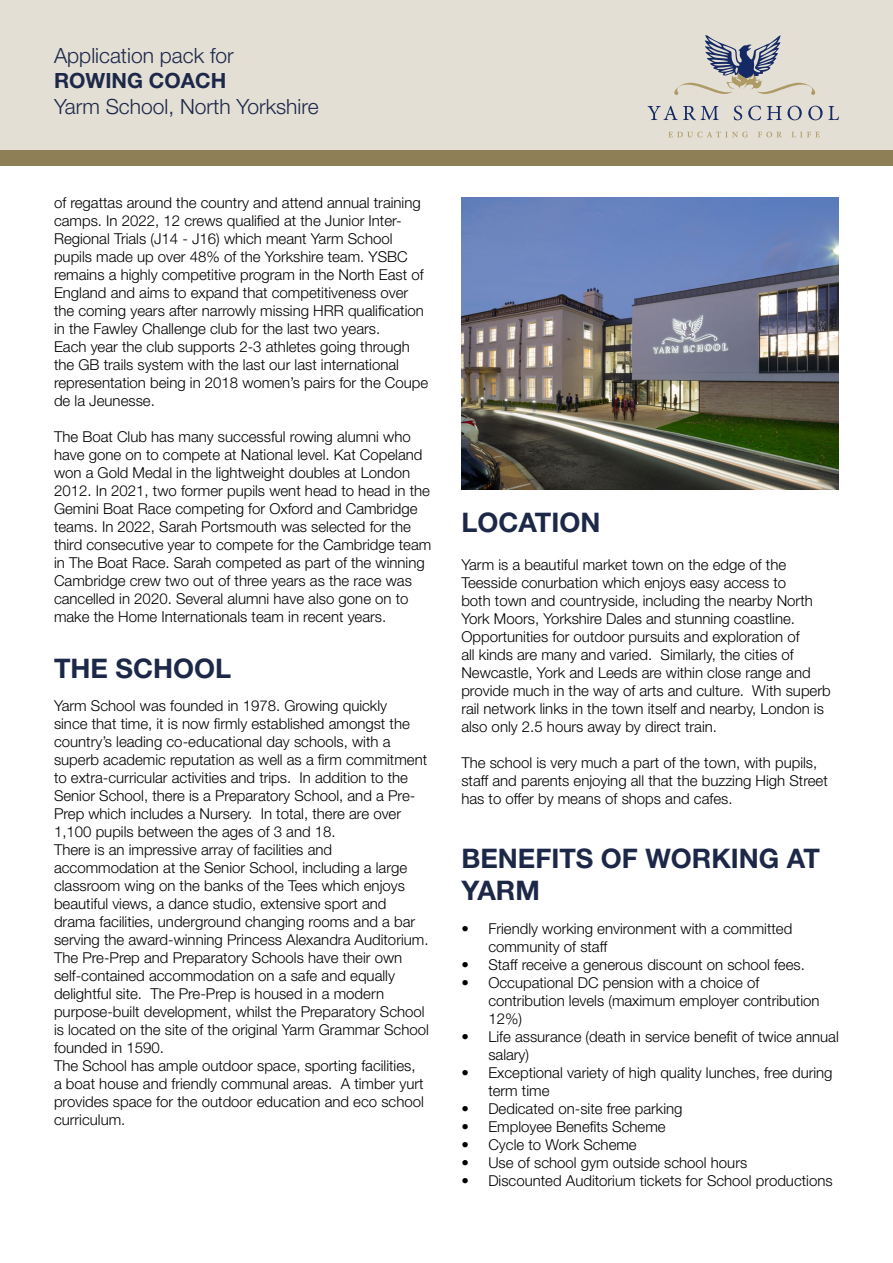
<style>
.page{position:relative;width:893px;height:1263px;background:#fff}
.page>*{position:absolute;margin:0;border:0;box-sizing:border-box;transform-origin:0 0}
.t1{font:700 27px/32.4px "Helvetica Neue LT Std";color:#1d2849}
.t2{font:300 21px "Helvetica Neue LT Std";color:#1d2849}
.t3{font:700 21px "Helvetica Neue LT Std";color:#1d2849}
.t4{font:300 15px/18px "Helvetica Neue LT Std";color:#000}
</style>
<div class="page">
<div style="left:0;top:0;width:893px;height:150px;background:#e3dfd5"></div>
<div style="left:0;top:150px;width:893px;height:16px;background:#8e7f57"></div>
<svg style="left:648px;top:106px;width:71px;height:14px"></svg>
<svg style="left:734px;top:106px;width:8px;height:14px"></svg>
<svg style="left:748px;top:106px;width:13px;height:14px"></svg>
<svg style="left:767px;top:106px;width:35px;height:14px"></svg>
<svg style="left:808px;top:106px;width:31px;height:14px"></svg>
<svg style="left:669px;top:132px;width:79px;height:5px"></svg>
<svg style="left:758px;top:132px;width:24px;height:5px"></svg>
<svg style="left:792px;top:132px;width:28px;height:5px"></svg>
<svg style="left:674px;top:35px;width:141px;height:60px"></svg>
<img style="left:461px;top:197px;width:378px;height:292px">
<h2 class="t2" style="left:54px;top:43px;width:181px">Application pack for</h2>
<h2 class="t3" style="left:54px;top:68px;width:174px">ROWING COACH</h2>
<h2 class="t2" style="left:54px;top:93px;width:266px">Yarm School, North Yorkshire</h2>
<p class="t4" style="left:54px;top:193px;width:376px">of regattas around the country and attend annual training camps. In 2022, 12 crews qualified at the Junior Inter-Regional Trials (J14 - J16) which meant Yarm School pupils made up over 48% of the Yorkshire team. YSBC remains a highly competitive program in the North East of England and aims to expand that competitiveness over the coming years after narrowly missing HRR qualification in the Fawley Challenge club for the last two years.<br>Each year the club supports 2-3 athletes going through the GB trails system with the last our last international representation being in 2018 women’s pairs for the Coupe de la Jeunesse.</p>
<p class="t4" style="left:54px;top:427px;width:379px">The Boat Club has many successful rowing alumni who have gone on to compete at National level. Kat Copeland won a Gold Medal in the lightweight doubles at London 2012. In 2021, two former pupils went head to head in the Gemini Boat Race competing for Oxford and Cambridge teams. In 2022, Sarah Portsmouth was selected for the third consecutive year to compete for the Cambridge team in The Boat Race. Sarah competed as part of the winning Cambridge crew two out of three years as the race was cancelled in 2020. Several alumni have also gone on to make the Home Internationals team in recent years.</p>
<h1 class="t1" style="left:54px;top:652px;width:179px">THE SCHOOL</h1>
<p class="t4" style="left:54px;top:696px;width:376px">Yarm School was founded in 1978. Growing quickly<br>since that time, it is now firmly established amongst the country’s leading co-educational day schools, with a superb academic reputation as well as a firm commitment to extra-curricular activities and trips. In addition to the Senior School, there is a Preparatory School, and a Pre-Prep which includes a Nursery. In total, there are over 1,100 pupils between the ages of 3 and 18.<br>There is an impressive array of facilities and accommodation at the Senior School, including a large classroom wing on the banks of the Tees which enjoys beautiful views, a dance studio, extensive sport and drama facilities, underground changing rooms and a bar serving the award-winning Princess Alexandra Auditorium.<br>The Pre-Prep and Preparatory Schools have their own self-contained accommodation on a safe and equally delightful site. The Pre-Prep is housed in a modern purpose-built development, whilst the Preparatory School is located on the site of the original Yarm Grammar School founded in 1590.<br>The School has ample outdoor space, sporting facilities,<br>a boat house and friendly communal areas. A timber yurt provides space for the outdoor education and eco school curriculum.</p>
<h1 class="t1" style="left:461px;top:506px;width:140px">LOCATION</h1>
<p class="t4" style="left:461px;top:555px;width:371px">Yarm is a beautiful market town on the edge of the Teesside conurbation which enjoys easy access to<br>both town and countryside, including the nearby North York Moors, Yorkshire Dales and stunning coastline.<br>Opportunities for outdoor pursuits and exploration of<br>all kinds are many and varied. Similarly, the cities of Newcastle, York and Leeds are within close range and provide much in the way of arts and culture. With superb rail network links in the town itself and nearby, London is also only 2.5 hours away by direct train.</p>
<p class="t4" style="left:461px;top:753px;width:368px">The school is very much a part of the town, with pupils, staff and parents enjoying all that the buzzing High Street has to offer by means of shops and cafes.</p>
<h1 class="t1" style="left:461px;top:841px;width:360px">BENEFITS OF WORKING AT<br>YARM</h1>
<p class="t4" style="left:488px;top:919px;width:305px;text-indent:-27px">• Friendly working environment with a committed community of staff</p>
<p class="t4" style="left:461px;top:955px;width:345px">• Staff receive a generous discount on school fees.</p>
<p class="t4" style="left:488px;top:973px;width:333px;text-indent:-27px">• Occupational DC pension with a choice of contribution levels (maximum employer contribution<br>12%)</p>
<p class="t4" style="left:488px;top:1027px;width:352px;text-indent:-27px">• Life assurance (death in service benefit of twice annual salary)</p>
<p class="t4" style="left:488px;top:1063px;width:346px;text-indent:-27px">• Exceptional variety of high quality lunches, free during term time</p>
<p class="t4" style="left:461px;top:1099px;width:223px">• Dedicated on-site free parking</p>
<p class="t4" style="left:461px;top:1117px;width:206px">• Employee Benefits Scheme</p>
<p class="t4" style="left:461px;top:1135px;width:177px">• Cycle to Work Scheme</p>
<p class="t4" style="left:461px;top:1153px;width:287px">• Use of school gym outside school hours</p>
<p class="t4" style="left:461px;top:1171px;width:373px">• Discounted Auditorium tickets for School productions</p>
</div>
